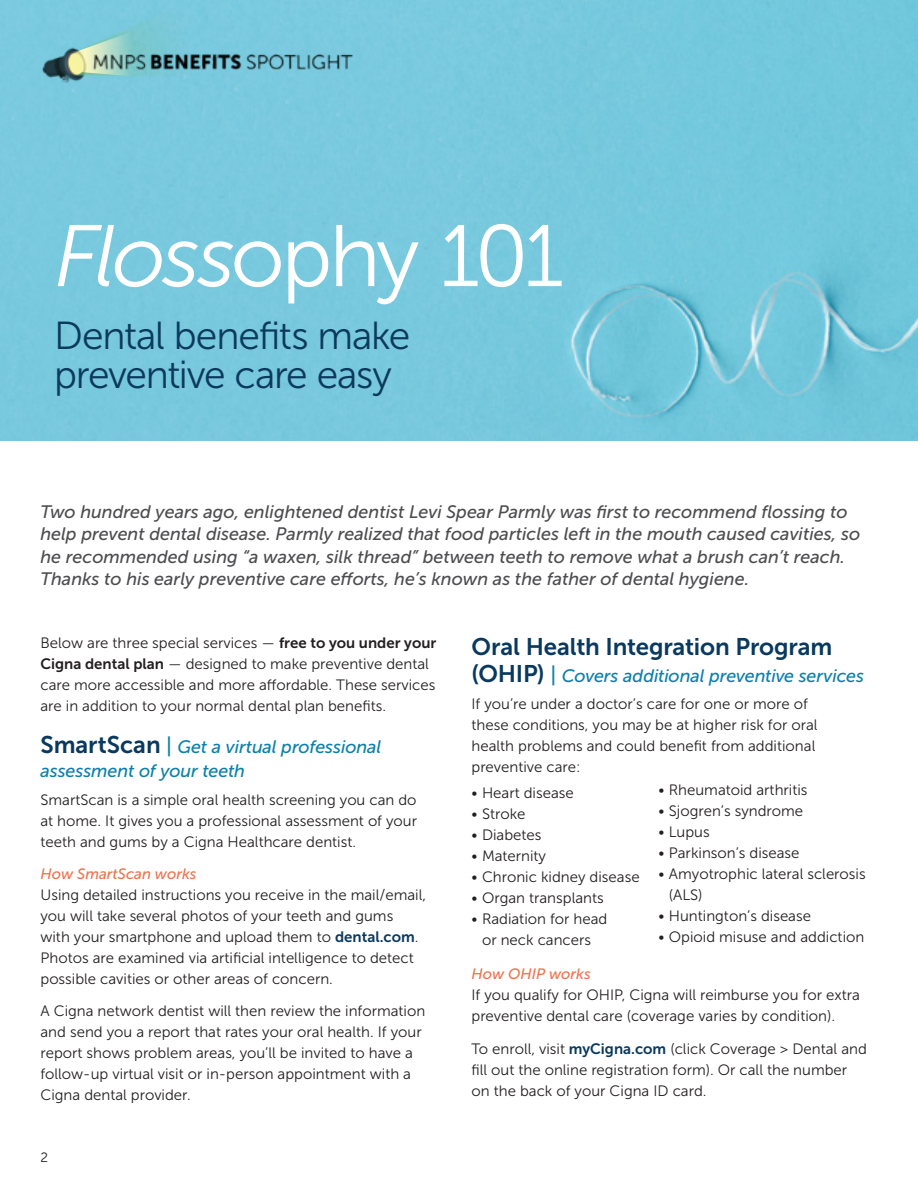
<style>
.page{position:relative;width:918px;height:1188px;background:#fff}
.page>*{position:absolute;margin:0;border:0;box-sizing:border-box;transform-origin:0 0}
.Head_A__large_span{font:87px "Museo Sans 300";letter-spacing:-.055em;color:#fff}
.Head_B__Span{font:39px "Museo Sans 300";letter-spacing:-.03em;color:#0c3a5e}
.Large_Blue_Subheads{font:24px "Museo Sans 700";letter-spacing:-.01em;color:#09395e}
.Story_Intro_span{font:italic 18px/22.5px "Museo Sans 500";color:#4d4c4f}
.Large_Blue_Subheads-2{font:italic 18px/24px "Museo Sans 500";letter-spacing:-.005em;color:#0d7faa}
.Body{font:15px/21px "Museo Sans 300";color:#231f20}
.Body-2{font:italic 15px "Museo Sans 500";color:#ef714c}
.t1{font:13.5px "Museo Sans 300";color:#231f20}
.s1{font-style:italic}
.s2{font-family:"Museo Sans 700"}
.s3{font-family:"Museo Sans 700";font-style:normal;font-size:24px;color:#09395e}
.s4{font-style:normal;font-size:21px}
.s5{font-family:"Museo Sans 700";color:#09395e}
</style>
<div class="page">
<img style="left:0;top:0;width:918px;height:440px">
<img style="left:38px;top:7px;width:325px;height:75px">
<p class="Head_A__large_span" style="left:54px;top:209px;width:512px"><span class="s1">Floss</span>ophy 101</p>
<p class="Head_B__Span" style="left:54px;top:315px;width:358px">Dental benefits make</p>
<p class="Head_B__Span" style="left:54px;top:354px;width:340px">preventive care easy</p>
<p class="Story_Intro_span" style="left:40px;top:500px;width:821px">Two hundred years ago, enlightened dentist Levi Spear Parmly was first to recommend flossing to help prevent dental disease. Parmly realized that food particles left in the mouth caused cavities, so he recommended using “a waxen, silk thread” between teeth to remove what a brush can’t reach.<br>Thanks to his early preventive care efforts, he’s known as the father of dental hygiene.</p>
<p class="Body" style="left:40px;top:632px;width:397px">Below are three special services — <span class="s2">free to you under your Cigna dental plan</span> — designed to make preventive dental care more accessible and more affordable. These services are in addition to your normal dental plan benefits.</p>
<p class="Large_Blue_Subheads-2" style="left:40px;top:735px;width:342px"><span class="s3">SmartScan</span> <span class="s4">|</span> Get a virtual professional assessment of your teeth</p>
<p class="Body" style="left:40px;top:789px;width:378px;text-align:justify">SmartScan is a simple oral health screening you can do at home. It gives you a professional assessment of your teeth and gums by a Cigna Healthcare dentist.</p>
<p class="Body-2" style="left:40px;top:866px;width:158px">How SmartScan works</p>
<p class="Body" style="left:40px;top:885px;width:387px">Using detailed instructions you receive in the mail/email, you will take several photos of your teeth and gums with your smartphone and upload them to <span class="s5">dental.com</span>.<br>Photos are examined via artificial intelligence to detect possible cavities or other areas of concern.</p>
<p class="Body" style="left:40px;top:1001px;width:386px">A Cigna network dentist will then review the information and send you a report that rates your oral health. If your report shows problem areas, you’ll be invited to have a follow-up virtual visit or in-person appointment with a Cigna dental provider.</p>
<p class="t1" style="left:40px;top:1150px;width:9px">2</p>
<p class="Large_Blue_Subheads" style="left:472px;top:633px;width:362px">Oral Health Integration Program</p>
<p class="Large_Blue_Subheads-2" style="left:472px;top:664px;width:394px"><span class="s3">(OHIP)</span> <span class="s4">|</span> Covers additional preventive services</p>
<p class="Body" style="left:472px;top:694px;width:348px">If you’re under a doctor’s care for one or more of these conditions, you may be at higher risk for oral health problems and could benefit from additional preventive care:</p>
<p class="Body" style="left:472px;top:782px;width:104px">• Heart disease</p>
<p class="Body" style="left:472px;top:803px;width:55px">• Stroke</p>
<p class="Body" style="left:472px;top:824px;width:71px">• Diabetes</p>
<p class="Body" style="left:472px;top:845px;width:76px">• Maternity</p>
<p class="Body" style="left:472px;top:866px;width:170px">• Chronic kidney disease</p>
<p class="Body" style="left:472px;top:887px;width:134px">• Organ transplants</p>
<p class="Body" style="left:472px;top:908px;width:137px;text-align:center">• Radiation for head or neck cancers</p>
<p class="Body-2" style="left:472px;top:966px;width:121px">How OHIP works</p>
<p class="Body" style="left:472px;top:985px;width:390px">If you qualify for OHIP, Cigna will reimburse you for extra preventive dental care (coverage varies by condition).</p>
<p class="Body" style="left:472px;top:1038px;width:397px">To enroll, visit <span class="s5">myCigna.com</span> (click Coverage &gt; Dental and fill out the online registration form). Or call the number on the back of your Cigna ID card.</p>
<p class="Body" style="left:658px;top:780px;width:151px">• Rheumatoid arthritis</p>
<p class="Body" style="left:658px;top:801px;width:146px">• Sjogren’s syndrome</p>
<p class="Body" style="left:658px;top:822px;width:53px">• Lupus</p>
<p class="Body" style="left:658px;top:843px;width:143px">• Parkinson’s disease</p>
<p class="Body" style="left:669px;top:864px;width:198px;text-indent:-10px">• Amyotrophic lateral sclerosis (ALS)</p>
<p class="Body" style="left:658px;top:906px;width:154px">• Huntington’s disease</p>
<p class="Body" style="left:658px;top:927px;width:207px">• Opioid misuse and addiction</p>
</div>
